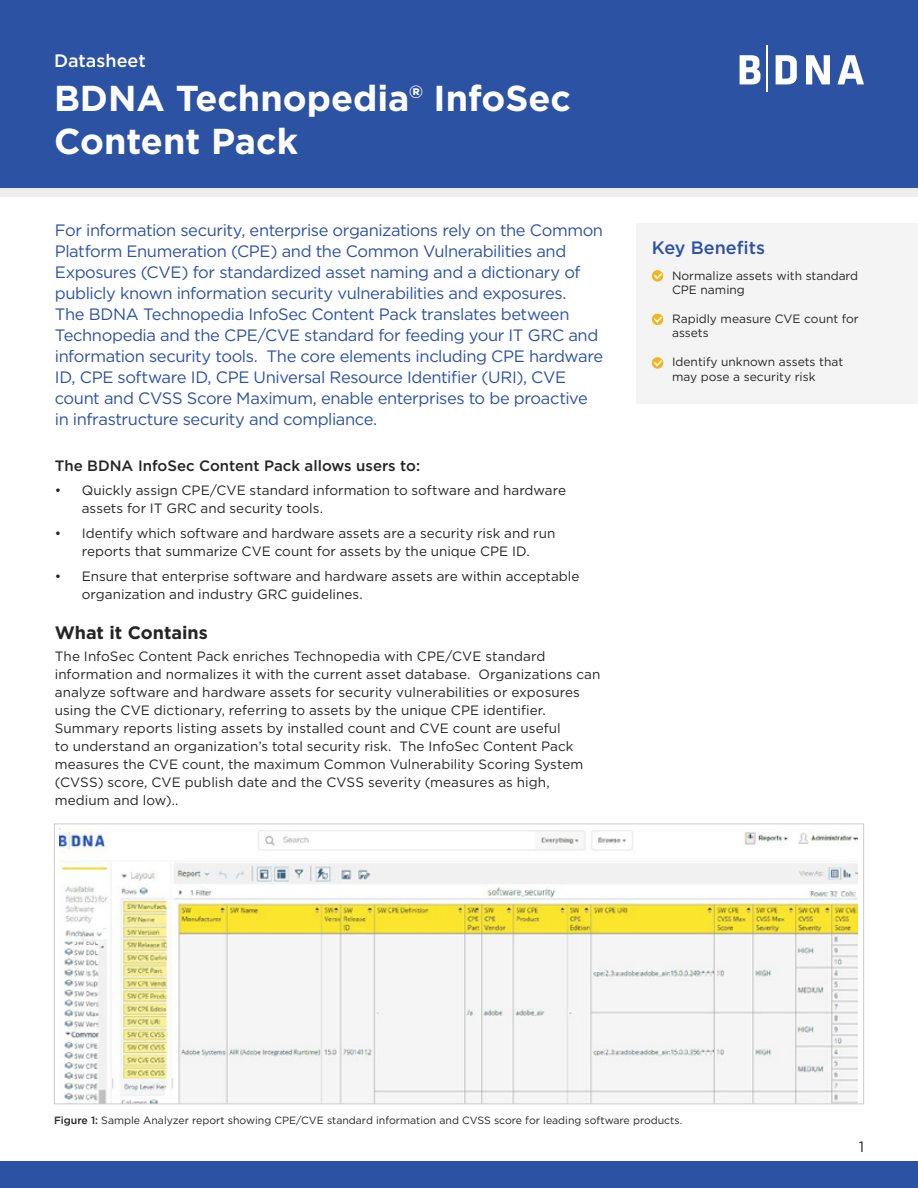
<style>
.page{position:relative;width:918px;height:1188px;background:#fff}
.page>*{position:absolute;margin:0;border:0;box-sizing:border-box;transform-origin:0 0}
.t1{font:700 36px/43.2px "Gotham";color:#fff}
.t2{font:700 18px "Gotham";color:#242424}
.t3{font:500 18px "Gotham";color:#2c52a4}
.t4{font:500 18px "Gotham";color:#fff}
.t5{font:16.5px/21px "Gotham";letter-spacing:-.025em;color:#2c52a4}
.t6{font:500 15px "Gotham";color:#242424}
.t7{font:15px "Gotham";color:#242424}
.t8{font:13.5px/18px "Gotham";letter-spacing:.005em;color:#242424}
.t9{font:12px/14.4px "Gotham";color:#242424}
.t10{font:10.5px "Gotham";color:#242424}
.s1{font-weight:500}
</style>
<div class="page">
<div style="left:0;top:1161px;width:918px;height:27px;background:#2c52a4"></div>
<div style="left:0;top:0;width:918px;height:188px;background:#2c52a4"></div>
<svg style="left:740px;top:55px;width:124px;height:29px"></svg>
<hr style="left:766px;top:45px;width:2px;height:46px;background:#fff">
<div style="left:0;top:188px;width:918px;height:9px;background:#efeeed"></div>
<div style="left:637px;top:224px;width:281px;height:180px;background:#f4f4f4"></div>
<svg style="left:652px;top:270px;width:11px;height:12px"></svg>
<svg style="left:654px;top:273px;width:8px;height:6px"></svg>
<div style="left:652px;top:314px;width:11px;height:11px;background:#f3b51b;border-radius:50%"></div>
<svg style="left:654px;top:317px;width:8px;height:6px"></svg>
<svg style="left:652px;top:357px;width:11px;height:12px"></svg>
<svg style="left:654px;top:360px;width:8px;height:6px"></svg>
<img style="left:60px;top:829px;width:797px;height:273px">
<h2 class="t4" style="left:54px;top:49px;width:93px">Datasheet</h2>
<h1 class="t1" style="left:54px;top:77px;width:519px">BDNA Technopedia® InfoSec<br>Content Pack</h1>
<p class="t5" style="left:55px;top:219px;width:550px">For information security, enterprise organizations rely on the Common Platform Enumeration (CPE) and the Common Vulnerabilities and Exposures (CVE) for standardized asset naming and a dictionary of publicly known information security vulnerabilities and exposures.<br>The BDNA Technopedia InfoSec Content Pack translates between Technopedia and the CPE/CVE standard for feeding your IT GRC and information security tools. The core elements including CPE hardware ID, CPE software ID, CPE Universal Resource Identifier (URI), CVE count and CVSS Score Maximum, enable enterprises to be proactive in infrastructure security and compliance.</p>
<p class="t6" style="left:55px;top:456px;width:367px">The BDNA InfoSec Content Pack allows users to:</p>
<p class="t8" style="left:82px;top:481px;width:486px;text-indent:-27px">• Quickly assign CPE/CVE standard information to software and hardware assets for IT GRC and security tools.</p>
<p class="t8" style="left:55px;top:524px;width:502px;text-align:center">• Identify which software and hardware assets are a security risk and run reports that summarize CVE count for assets by the unique CPE ID.</p>
<p class="t8" style="left:82px;top:567px;width:499px;text-indent:-27px">• Ensure that enterprise software and hardware assets are within acceptable organization and industry GRC guidelines.</p>
<h2 class="t2" style="left:55px;top:621px;width:155px">What it Contains</h2>
<p class="t8" style="left:55px;top:646px;width:547px">The InfoSec Content Pack enriches Technopedia with CPE/CVE standard information and normalizes it with the current asset database. Organizations can analyze software and hardware assets for security vulnerabilities or exposures using the CVE dictionary, referring to assets by the unique CPE identifier.<br>Summary reports listing assets by installed count and CVE count are useful<br>to understand an organization’s total security risk. The InfoSec Content Pack measures the CVE count, the maximum Common Vulnerability Scoring System (CVSS) score, CVE publish date and the CVSS severity (measures as high, medium and low)..</p>
<h2 class="t3" style="left:652px;top:236px;width:115px">Key Benefits</h2>
<p class="t9" style="left:672px;top:268px;width:188px">Normalize assets with standard<br>CPE naming</p>
<p class="t9" style="left:672px;top:311px;width:188px">Rapidly measure CVE count for assets</p>
<p class="t9" style="left:672px;top:355px;width:173px">Identify unknown assets that may pose a security risk</p>
<p class="t10" style="left:54px;top:1114px;width:630px"><span class="s1">Figure 1:</span> Sample Analyzer report showing CPE/CVE standard information and CVSS score for leading software products.</p>
<p class="t7" style="left:859px;top:1137px;width:7px">1</p>
</div>
